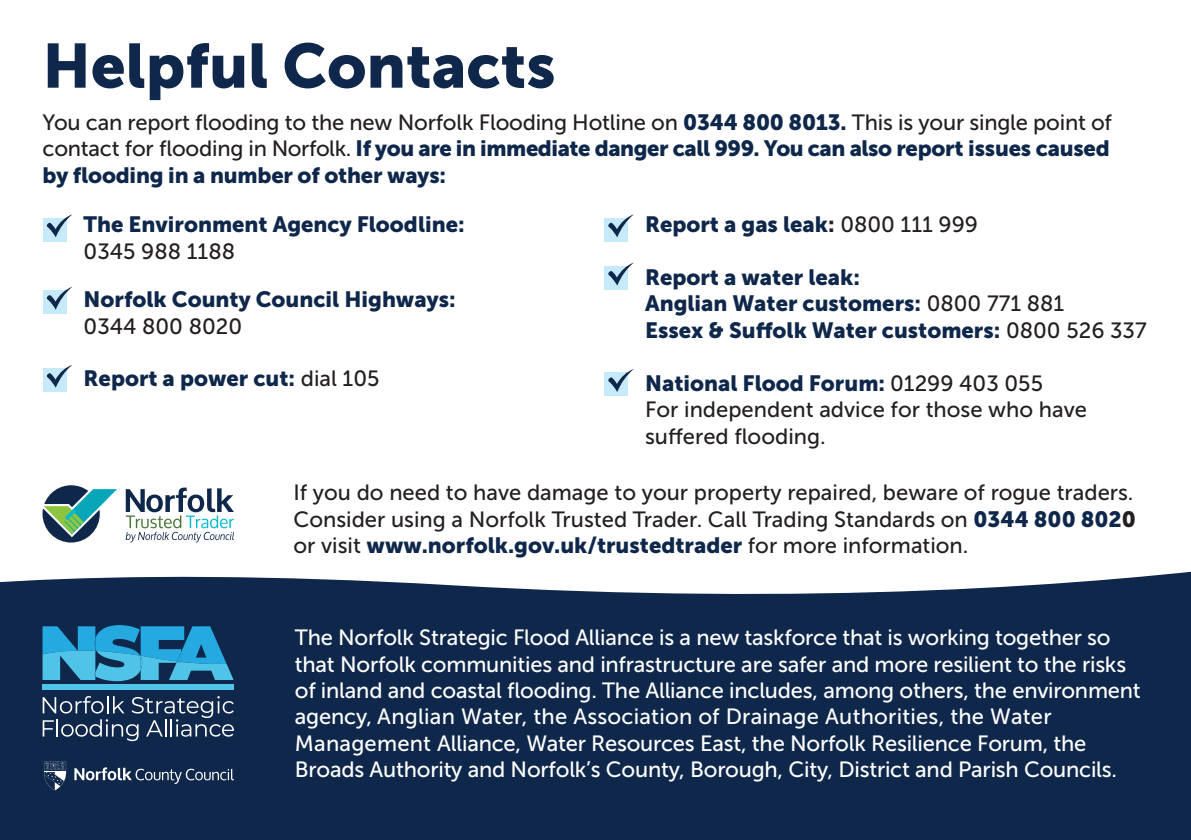
<style>
.page{position:relative;width:1191px;height:840px;background:#fff}
.page>*{position:absolute;margin:0;border:0;box-sizing:border-box;transform-origin:0 0}
.t1{font:62px "Museo Sans 900";color:#0e274a}
.t2{font:22px/26.4px "Museo Sans 900";color:#0e274a;text-align:justify}
.t3{font:22px/26.4px "Museo Sans 500";letter-spacing:-.01em;color:#fff}
.t4{font:22px/26.4px "Museo Sans 500";color:#231f20;text-align:justify}
.s1{font-family:"Museo Sans 500";color:#231f20}
.s2{color:#231f20}
.s3{font-family:"Museo Sans 900";color:#0e274a}
.s4{font-family:"Museo Sans 900"}
</style>
<div class="page">
<svg style="left:0;top:506px;width:1191px;height:333px;fill:#0e274a"></svg>
<div style="left:43px;top:218px;width:23px;height:23px;background:#c6eafa"></div>
<svg style="left:47px;top:214px;width:25px;height:23px"></svg>
<div style="left:604px;top:218px;width:23px;height:23px;background:#c6eafa"></div>
<svg style="left:608px;top:214px;width:26px;height:23px"></svg>
<div style="left:604px;top:266px;width:23px;height:23px;background:#c6eafa"></div>
<svg style="left:608px;top:262px;width:26px;height:23px"></svg>
<div style="left:604px;top:372px;width:23px;height:23px;background:#c6eafa"></div>
<svg style="left:608px;top:369px;width:26px;height:23px"></svg>
<div style="left:43px;top:290px;width:23px;height:23px;background:#c6eafa"></div>
<svg style="left:47px;top:287px;width:25px;height:22px"></svg>
<div style="left:43px;top:368px;width:23px;height:23px;background:#c6eafa"></div>
<svg style="left:47px;top:365px;width:25px;height:22px"></svg>
<svg style="left:126px;top:487px;width:108px;height:55px"></svg>
<svg style="left:43px;top:485px;width:74px;height:57px"></svg>
<svg style="left:74px;top:767px;width:160px;height:16px;background:#465974"></svg>
<svg style="left:44px;top:761px;width:22px;height:28px"></svg>
<svg style="left:43px;top:624px;width:191px;height:56px;background:#2b8cb7"></svg>
<svg style="left:43px;top:695px;width:191px;height:45px;background:#394e6a"></svg>
<div style="left:43px;top:683px;width:191px;height:6px;background:#4fc4e8"></div>
<p class="t1" style="left:43px;top:31px;width:514px">Helpful Contacts</p>
<p class="t2" style="left:43px;top:109px;width:1071px"><span class="s1">You can report flooding to the new Norfolk Flooding Hotline on</span> 0344 800 8013. <span class="s1">This is your single point of contact for flooding in Norfolk.</span> If you are in immediate danger call 999. You can also report issues caused by flooding in a number of other ways:</p>
<p class="t2" style="left:84px;top:211px;width:382px">The Environment Agency Floodline:</p>
<p class="t4" style="left:84px;top:238px;width:153px">0345 988 1188</p>
<p class="t2" style="left:84px;top:286px;width:373px">Norfolk County Council Highways:</p>
<p class="t4" style="left:84px;top:312px;width:160px">0344 800 8020</p>
<p class="t2" style="left:84px;top:365px;width:297px">Report a power cut: <span class="s1">dial 105</span></p>
<p class="t2" style="left:645px;top:211px;width:334px">Report a gas leak<span class="s2">:</span> <span class="s1">0800 111 999</span></p>
<p class="t2" style="left:645px;top:264px;width:216px">Report a water leak:</p>
<p class="t2" style="left:645px;top:290px;width:420px">Anglian Water customers: <span class="s1">0800 771 881</span></p>
<p class="t2" style="left:645px;top:317px;width:503px">Essex &amp; Suffolk Water customers: <span class="s1">0800 526 337</span></p>
<p class="t2" style="left:645px;top:369px;width:399px">National Flood Forum: <span class="s1">01299 403 055</span></p>
<p class="t4" style="left:645px;top:396px;width:443px">For independent advice for those who have</p>
<p class="t4" style="left:645px;top:422px;width:182px">suffered flooding.</p>
<p class="t4" style="left:293px;top:479px;width:844px">If you do need to have damage to your property repaired, beware of rogue traders.<br>Consider using a Norfolk Trusted Trader. Call Trading Standards on <span class="s3">0344 800 802</span><span class="s4">0 </span>or visit <span class="s3">www.norfolk.gov.uk/trustedtrader</span> for more information.</p>
<p class="t3" style="left:295px;top:624px;width:847px">The Norfolk Strategic Flood Alliance is a new taskforce that is working together so that Norfolk communities and infrastructure are safer and more resilient to the risks of inland and coastal flooding. The Alliance includes, among others, the environment agency, Anglian Water, the Association of Drainage Authorities, the Water Management Alliance, Water Resources East, the Norfolk Resilience Forum, the Broads Authority and Norfolk’s County, Borough, City, District and Parish Councils.</p>
</div>
